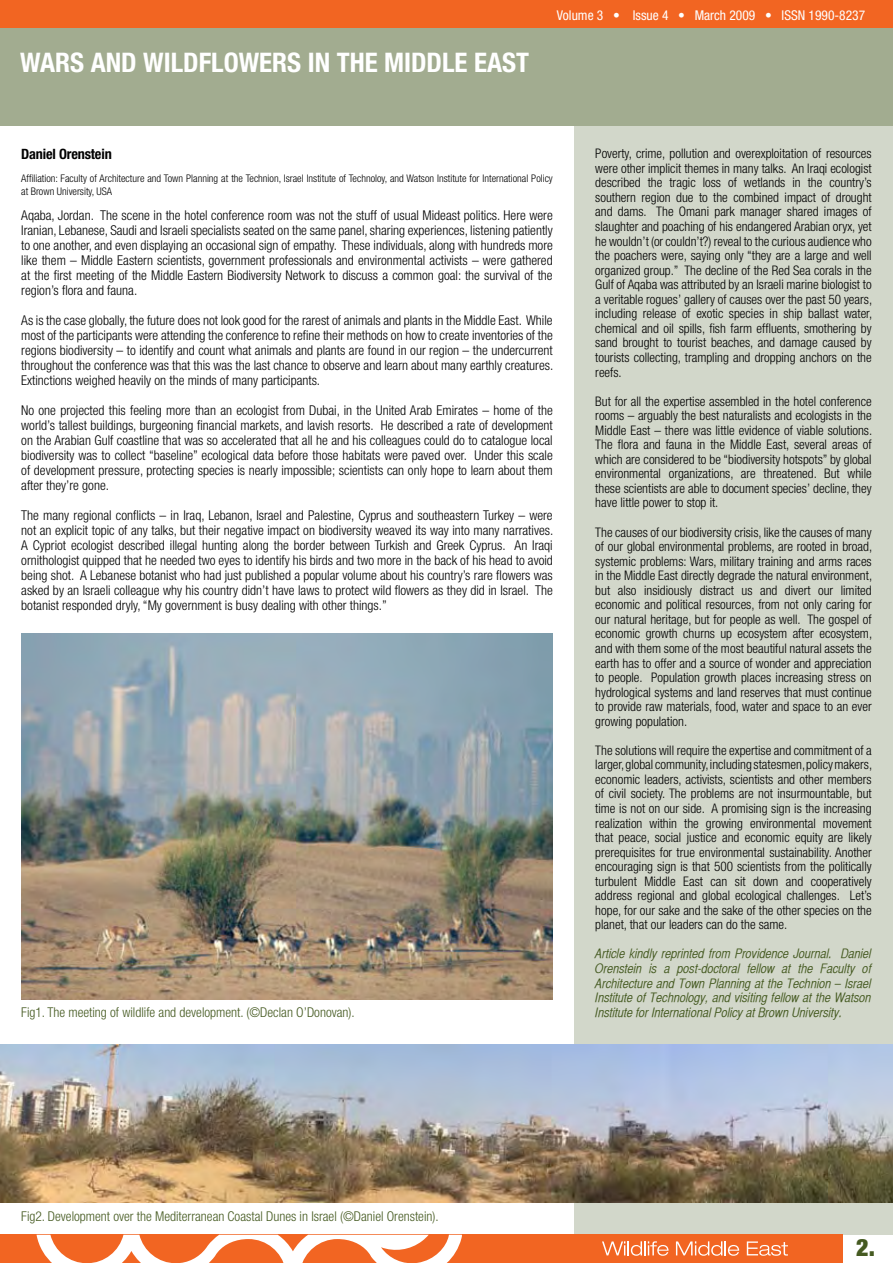
<style>
.page{position:relative;width:893px;height:1263px;background:#fff}
.page>*{position:absolute;margin:0;border:0;box-sizing:border-box;transform-origin:0 0}
.t1{font:700 condensed 27px "Helvetica Neue";color:#fff}
.t2{font:900 condensed 24px "Helvetica Neue";color:#455a21}
.t3{font:700 condensed 14.25px "Helvetica Neue";letter-spacing:-.01em;color:#000}
.t4{font:300 condensed 13.5px/15px "Helvetica Neue";color:#000;text-align:justify}
.t5{font:300 condensed 13.5px "Helvetica Neue";color:#455a21}
.t6{font:condensed 13.5px "Helvetica Neue";color:#fff}
.t7{font:300 condensed 13.2px/14.5px "Helvetica Neue";color:#000;text-align:justify}
.t8{font:13.2px/14.5px "Helvetica CY Oblique";color:#455a21;text-align:justify}
.t9{font:300 condensed 10.5px/12.8px "Helvetica Neue";color:#000}
</style>
<div class="page">
<div style="left:574px;top:125px;width:319px;height:1110px;background:#d2d7ca"></div>
<div style="left:0;top:20px;width:893px;height:106px;background:#a2ac90"></div>
<div style="left:0;top:0;width:893px;height:28px;background:#f26522"></div>
<div style="left:0;top:1235px;width:842px;height:28px;background:#f26522"></div>
<svg style="left:37px;top:1235px;width:425px;height:28px"></svg>
<svg style="left:602px;top:1241px;width:66px;height:15px"></svg>
<svg style="left:676px;top:1241px;width:63px;height:15px"></svg>
<svg style="left:747px;top:1241px;width:41px;height:15px"></svg>
<img style="left:21px;top:634px;width:532px;height:366px">
<img style="left:0;top:1044px;width:893px;height:158px">
<h1 class="t1" style="left:20px;top:46px;width:510px">WARS AND WILDFLOWERS IN THE MIDDLE EAST</h1>
<p class="t6" style="left:557px;top:7px;width:310px">Volume 3 • Issue 4 • March 2009 • ISSN 1990-8237</p>
<p class="t3" style="left:21px;top:145px;width:92px">Daniel Orenstein</p>
<p class="t9" style="left:21px;top:172px;width:533px">Affiliation: Faculty of Architecture and Town Planning at the Technion, Israel Institute of Technoloy, and Watson Institute for International Policy at Brown University, USA</p>
<p class="t4" style="left:21px;top:208px;width:533px">Aqaba, Jordan. The scene in the hotel conference room was not the stuff of usual Mideast politics. Here were Iranian, Lebanese, Saudi and Israeli specialists seated on the same panel, sharing experiences, listening patiently to one another, and even displaying an occasional sign of empathy. These individuals, along with hundreds more like them – Middle Eastern scientists, government professionals and environmental activists – were gathered at the first meeting of the Middle Eastern Biodiversity Network to discuss a common goal: the survival of the region’s flora and fauna.</p>
<p class="t4" style="left:21px;top:313px;width:533px">As is the case globally, the future does not look good for the rarest of animals and plants in the Middle East. While most of the participants were attending the conference to refine their methods on how to create inventories of the regions biodiversity – to identify and count what animals and plants are found in our region – the undercurrent throughout the conference was that this was the last chance to observe and learn about many earthly creatures.<br>Extinctions weighed heavily on the minds of many participants.</p>
<p class="t4" style="left:21px;top:403px;width:533px">No one projected this feeling more than an ecologist from Dubai, in the United Arab Emirates – home of the world’s tallest buildings, burgeoning financial markets, and lavish resorts. He described a rate of development on the Arabian Gulf coastline that was so accelerated that all he and his colleagues could do to catalogue local biodiversity was to collect “baseline” ecological data before those habitats were paved over. Under this scale of development pressure, protecting species is nearly impossible; scientists can only hope to learn about them after they’re gone.</p>
<p class="t4" style="left:21px;top:508px;width:533px">The many regional conflicts – in Iraq, Lebanon, Israel and Palestine, Cyprus and southeastern Turkey – were not an explicit topic of any talks, but their negative impact on biodiversity weaved its way into many narratives.<br>A Cypriot ecologist described illegal hunting along the border between Turkish and Greek Cyprus. An Iraqi ornithologist quipped that he needed two eyes to identify his birds and two more in the back of his head to avoid being shot. A Lebanese botanist who had just published a popular volume about his country’s rare flowers was asked by an Israeli colleague why his country didn’t have laws to protect wild flowers as they did in Israel. The botanist responded dryly, “My government is busy dealing with other things.”</p>
<p class="t7" style="left:595px;top:146px;width:278px">Poverty, crime, pollution and overexploitation of resources were other implicit themes in many talks. An Iraqi ecologist described the tragic loss of wetlands in the country’s southern region due to the combined impact of drought and dams. The Omani park manager shared images of slaughter and poaching of his endangered Arabian oryx, yet he wouldn’t (or couldn’t?) reveal to the curious audience who the poachers were, saying only “they are a large and well organized group.” The decline of the Red Sea corals in the Gulf of Aqaba was attributed by an Israeli marine biologist to a veritable rogues’ gallery of causes over the past 50 years, including release of exotic species in ship ballast water, chemical and oil spills, fish farm effluents, smothering by sand brought to tourist beaches, and damage caused by tourists collecting, trampling and dropping anchors on the reefs.</p>
<p class="t7" style="left:595px;top:394px;width:278px">But for all the expertise assembled in the hotel conference rooms – arguably the best naturalists and ecologists in the Middle East – there was little evidence of viable solutions.<br>The flora and fauna in the Middle East, several areas of which are considered to be “biodiversity hotspots” by global environmental organizations, are threatened. But while these scientists are able to document species’ decline, they have little power to stop it.</p>
<p class="t7" style="left:595px;top:524px;width:278px">The causes of our biodiversity crisis, like the causes of many of our global environmental problems, are rooted in broad, systemic problems: Wars, military training and arms races in the Middle East directly degrade the natural environment, but also insidiously distract us and divert our limited economic and political resources, from not only caring for our natural heritage, but for people as well. The gospel of economic growth churns up ecosystem after ecosystem, and with them some of the most beautiful natural assets the earth has to offer and a source of wonder and appreciation to people. Population growth places increasing stress on hydrological systems and land reserves that must continue to provide raw materials, food, water and space to an ever growing population.</p>
<p class="t7" style="left:595px;top:743px;width:278px">The solutions will require the expertise and commitment of a larger, global community, including statesmen, policy makers, economic leaders, activists, scientists and other members of civil society. The problems are not insurmountable, but time is not on our side. A promising sign is the increasing realization within the growing environmental movement that peace, social justice and economic equity are likely prerequisites for true environmental sustainability. Another encouraging sign is that 500 scientists from the politically turbulent Middle East can sit down and cooperatively address regional and global ecological challenges. Let’s hope, for our sake and the sake of the other species on the planet, that our leaders can do the same.</p>
<p class="t8" style="left:595px;top:946px;width:278px">Article kindly reprinted from Providence Journal. Daniel Orenstein is a post-doctoral fellow at the Faculty of Architecture and Town Planning at the Technion – Israel Institute of Technology, and visiting fellow at the Watson</p>
<p class="t5" style="left:21px;top:1005px;width:335px">Fig1. The meeting of wildlife and development. (©Declan O’Donovan).</p>
<p class="t8" style="left:595px;top:1005px;width:249px">Institute for International Policy at Brown University.</p>
<p class="t5" style="left:21px;top:1208px;width:419px">Fig2. Development over the Mediterranean Coastal Dunes in Israel (©Daniel Orenstein).</p>
<h2 class="t2" style="left:856px;top:1233px;width:20px">2.</h2>
</div>
